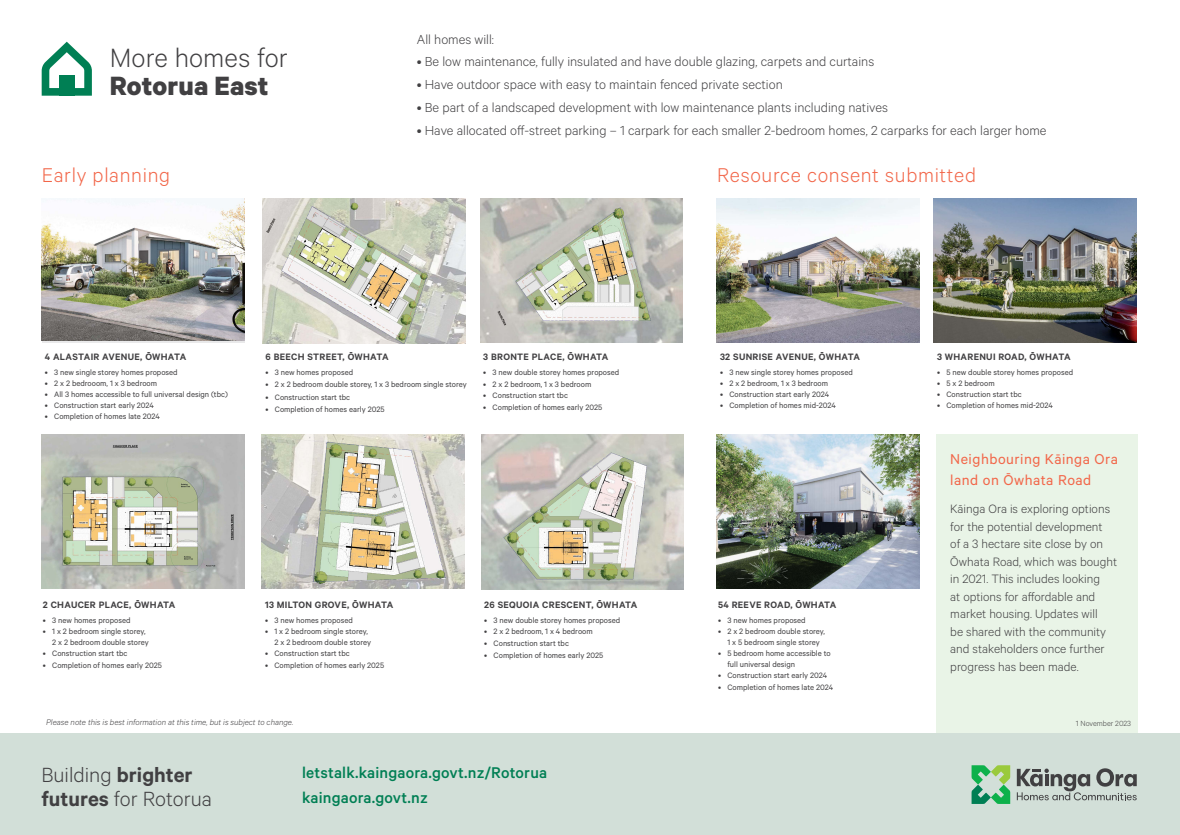
<style>
.page{position:relative;width:1180px;height:835px;background:#fff}
.page>*{position:absolute;margin:0;border:0;box-sizing:border-box;transform-origin:0 0}
.t1{font:300 29.75px "Calibre";color:#414042}
.t2{font:700 29.75px "Calibre";letter-spacing:.005em;color:#414042}
.t3{font:300 23.1px/23.8px "Calibre";color:#414042}
.t4{font:300 22.4px "Calibre";letter-spacing:.03em;color:#f26649}
.t5{font:500 17.5px/25.3px "Calibre";letter-spacing:.01em;color:#007f54}
.t6{font:16.1px/21px "Calibre";letter-spacing:.03em;color:#f26649}
.t7{font:300 14.7px "Calibre";color:#414042}
.t8{font:300 13.65px/17.5px "Calibre";color:#414042}
.t9{font:600 10.46px "Calibre";letter-spacing:.03em;color:#414042}
.t10{font:italic 300 9.1px "Calibre";color:#414042}
.t11{font:8.79px/10.2px "Calibre";color:#414042}
.t12{font:300 8.4px "Calibre";color:#414042}
.s1{font-weight:600}
</style>
<div class="page">
<div style="left:936px;top:434px;width:202px;height:305px;background:#e9f4e7"></div>
<img style="left:42px;top:198px;width:202px;height:143px">
<img style="left:717px;top:198px;width:202px;height:145px">
<img style="left:934px;top:198px;width:202px;height:145px">
<img style="left:481px;top:434px;width:203px;height:156px">
<img style="left:42px;top:434px;width:202px;height:154px">
<img style="left:717px;top:434px;width:202px;height:154px">
<img style="left:262px;top:434px;width:203px;height:154px">
<img style="left:480px;top:198px;width:203px;height:145px">
<img style="left:262px;top:198px;width:203px;height:146px">
<svg style="left:42px;top:42px;width:50px;height:54px"></svg>
<div style="left:59px;top:75px;width:8px;height:21px;background:#007f54"></div>
<div style="left:67px;top:75px;width:7px;height:21px;background:#007f54"></div>
<div style="left:0;top:733px;width:1180px;height:101px;background:#d2dfd8"></div>
<svg style="left:971px;top:765px;width:39px;height:38px"></svg>
<svg style="left:1017px;top:768px;width:119px;height:32px"></svg>
<h1 class="t1" style="left:110px;top:40px;width:180px">More homes for</h1>
<h1 class="t2" style="left:110px;top:68px;width:160px">Rotorua East</h1>
<h3 class="t7" style="left:417px;top:31px;width:79px">All homes will:</h3>
<h3 class="t7" style="left:417px;top:53px;width:459px">• Be low maintenance, fully insulated and have double glazing, carpets and curtains</h3>
<h3 class="t7" style="left:417px;top:76px;width:367px">• Have outdoor space with easy to maintain fenced private section</h3>
<h3 class="t7" style="left:417px;top:99px;width:473px">• Be part of a landscaped development with low maintenance plants including natives</h3>
<h3 class="t7" style="left:417px;top:122px;width:631px">• Have allocated off-street parking – 1 carpark for each smaller 2-bedroom homes, 2 carparks for each larger home</h3>
<h3 class="t4" style="left:42px;top:162px;width:130px">Early planning</h3>
<h3 class="t4" style="left:717px;top:162px;width:260px">Resource consent submitted</h3>
<p class="t9" style="left:45px;top:350px;width:143px">4 ALASTAIR AVENUE, ŌWHATA</p>
<p class="t11" style="left:45px;top:366px;width:134px">• 3 new single storey homes proposed</p>
<p class="t11" style="left:45px;top:377px;width:114px">• 2 x 2 bedrooom, 1 x 3 bedroom</p>
<p class="t11" style="left:45px;top:388px;width:185px">• All 3 homes accessible to full universal design (tbc)</p>
<p class="t11" style="left:45px;top:399px;width:111px">• Construction start early 2024</p>
<p class="t11" style="left:45px;top:410px;width:117px">• Completion of homes late 2024</p>
<p class="t9" style="left:265px;top:350px;width:125px">6 BEECH STREET, ŌWHATA</p>
<p class="t11" style="left:265px;top:366px;width:89px">• 3 new homes proposed</p>
<p class="t11" style="left:265px;top:379px;width:203px">• 2 x 2 bedroom double storey, 1 x 3 bedroom single storey</p>
<p class="t11" style="left:265px;top:391px;width:86px">• Construction start tbc</p>
<p class="t11" style="left:265px;top:404px;width:121px">• Completion of homes early 2025</p>
<p class="t9" style="left:483px;top:350px;width:127px">3 BRONTE PLACE, ŌWHATA</p>
<p class="t11" style="left:483px;top:366px;width:138px">• 3 new double storey homes proposed</p>
<p class="t11" style="left:483px;top:378px;width:110px">• 2 x 2 bedroom, 1 x 3 bedroom</p>
<p class="t11" style="left:483px;top:390px;width:86px">• Construction start tbc</p>
<p class="t11" style="left:483px;top:402px;width:121px">• Completion of homes early 2025</p>
<p class="t9" style="left:43px;top:598px;width:134px">2 CHAUCER PLACE, ŌWHATA</p>
<p class="t11" style="left:43px;top:614px;width:89px">• 3 new homes proposed</p>
<p class="t11" style="left:52px;top:626px;width:98px;text-indent:-9px">• 1 x 2 bedroom single storey,<br>2 x 2 bedroom double storey</p>
<p class="t11" style="left:43px;top:648px;width:86px">• Construction start tbc</p>
<p class="t11" style="left:43px;top:659px;width:121px">• Completion of homes early 2025</p>
<p class="t9" style="left:265px;top:598px;width:130px">13 MILTON GROVE, ŌWHATA</p>
<p class="t11" style="left:265px;top:614px;width:89px">• 3 new homes proposed</p>
<p class="t11" style="left:274px;top:626px;width:98px;text-indent:-9px">• 1 x 2 bedroom single storey,<br>2 x 2 bedroom double storey</p>
<p class="t11" style="left:265px;top:648px;width:86px">• Construction start tbc</p>
<p class="t11" style="left:265px;top:659px;width:121px">• Completion of homes early 2025</p>
<p class="t9" style="left:484px;top:598px;width:155px">26 SEQUOIA CRESCENT, ŌWHATA</p>
<p class="t11" style="left:484px;top:614px;width:138px">• 3 new double storey homes proposed</p>
<p class="t11" style="left:484px;top:626px;width:110px">• 2 x 2 bedroom, 1 x 4 bedroom</p>
<p class="t11" style="left:484px;top:638px;width:86px">• Construction start tbc</p>
<p class="t11" style="left:484px;top:649px;width:121px">• Completion of homes early 2025</p>
<p class="t9" style="left:720px;top:350px;width:141px">32 SUNRISE AVENUE, ŌWHATA</p>
<p class="t11" style="left:720px;top:366px;width:134px">• 3 new single storey homes proposed</p>
<p class="t11" style="left:720px;top:377px;width:110px">• 2 x 2 bedroom, 1 x 3 bedroom</p>
<p class="t11" style="left:720px;top:388px;width:111px">• Construction start early 2024</p>
<p class="t11" style="left:720px;top:399px;width:117px">• Completion of homes mid-2024</p>
<p class="t9" style="left:718px;top:598px;width:120px">54 REEVE ROAD, ŌWHATA</p>
<p class="t11" style="left:718px;top:614px;width:89px">• 3 new homes proposed</p>
<p class="t11" style="left:718px;top:626px;width:108px;text-align:center">• 2 x 2 bedroom double storey,<br>1 x 5 bedroom single storey</p>
<p class="t11" style="left:727px;top:648px;width:105px;text-indent:-9px">• 5 bedroom home accessible to full universal design</p>
<p class="t11" style="left:718px;top:670px;width:111px">• Construction start early 2024</p>
<p class="t11" style="left:718px;top:681px;width:117px">• Completion of homes late 2024</p>
<p class="t9" style="left:937px;top:350px;width:135px">3 WHARENUI ROAD, ŌWHATA</p>
<p class="t11" style="left:937px;top:366px;width:138px">• 5 new double storey homes proposed</p>
<p class="t11" style="left:937px;top:377px;width:59px">• 5 x 2 bedroom</p>
<p class="t11" style="left:937px;top:388px;width:86px">• Construction start tbc</p>
<p class="t11" style="left:937px;top:399px;width:117px">• Completion of homes mid-2024</p>
<h3 class="t6" style="left:950px;top:447px;width:169px">Neighbouring Kāinga Ora land on Ōwhata Road</h3>
<p class="t8" style="left:950px;top:499px;width:168px">Kāinga Ora is exploring options for the potential development<br>of a 3 hectare site close by on<br>Ōwhata Road, which was bought in 2021. This includes looking<br>at options for affordable and market housing. Updates will<br>be shared with the community and stakeholders once further progress has been made.</p>
<p class="t10" style="left:46px;top:717px;width:249px">Please note this is best information at this time, but is subject to change.</p>
<p class="t12" style="left:1076px;top:718px;width:57px">1 November 2023</p>
<h2 class="t3" style="left:41px;top:761px;width:172px">Building <span class="s1">brighter futures</span> for Rotorua</h2>
<h3 class="t5" style="left:302px;top:759px;width:247px">letstalk.kaingaora.govt.nz/Rotorua kaingaora.govt.nz</h3>
</div>
